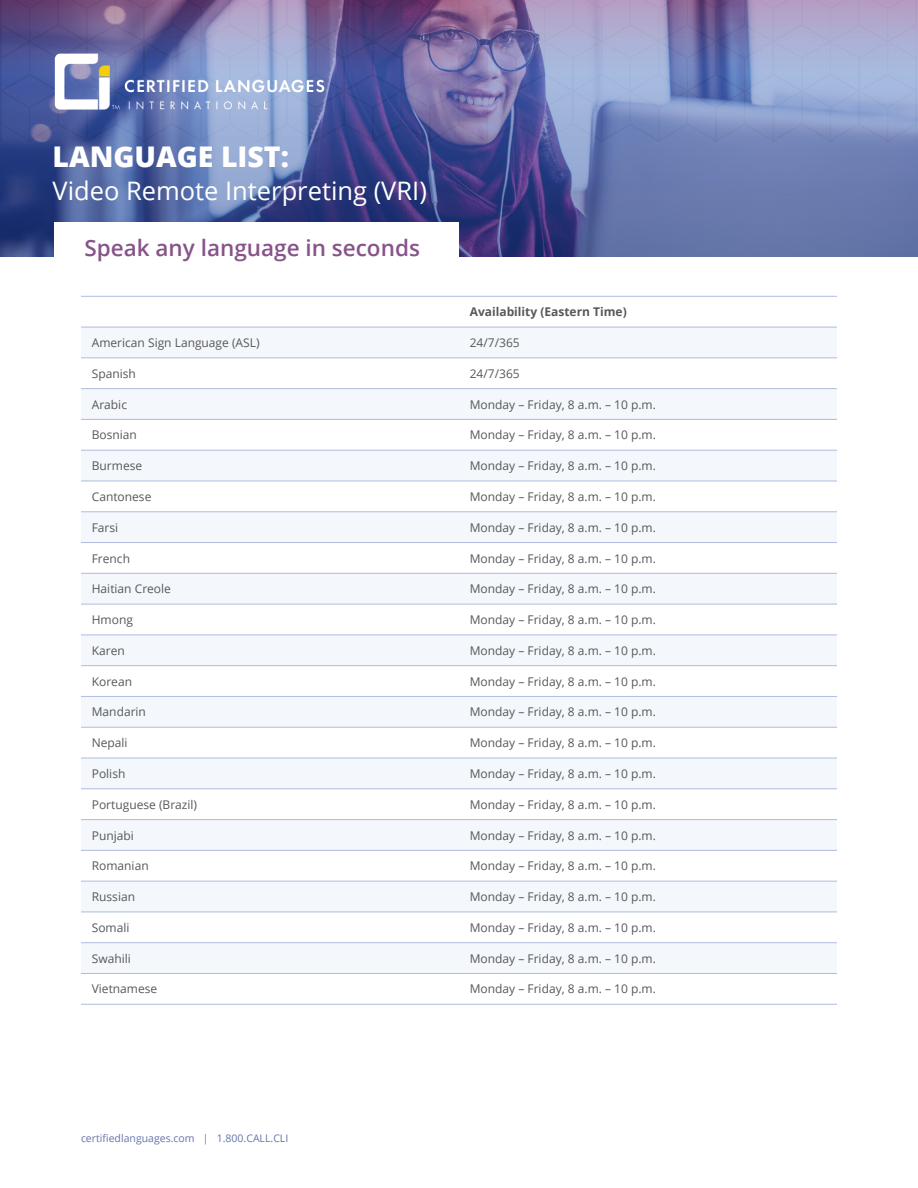
<style>
.page{position:relative;width:918px;height:1188px;background:#fff}
.page>*{position:absolute;margin:0;border:0;box-sizing:border-box;transform-origin:0 0}
.Title_01{font:800 28.5px "Open Sans";color:#fff}
.Title_01-2{font:25.5px "Open Sans";color:#fff}
.Title_Sub{font:600 22.5px "Open Sans";color:#88538a}
.Body{font:12px "Open Sans";color:#57585a}
.Body-2{font:700 12px "Open Sans";color:#57585a}
.t1{font:10.5px "Open Sans";color:#6775ac}
</style>
<div class="page">
<img style="left:0;top:0;width:918px;height:256px">
<svg style="left:81px;top:328px;width:756px;height:645px;fill:#f4f7fb"></svg>
<hr style="left:81px;top:296px;width:378px;height:1px;background:#b0bcdf">
<hr style="left:459px;top:296px;width:378px;height:1px;background:#b0bcdf">
<hr style="left:81px;top:327px;width:378px;height:1px;background:#b0bcdf">
<hr style="left:459px;top:327px;width:378px;height:1px;background:#b0bcdf">
<hr style="left:81px;top:357px;width:378px;height:1px;background:#b0bcdf">
<hr style="left:459px;top:357px;width:378px;height:1px;background:#b0bcdf">
<hr style="left:81px;top:388px;width:378px;height:1px;background:#b0bcdf">
<hr style="left:459px;top:388px;width:378px;height:1px;background:#b0bcdf">
<hr style="left:81px;top:419px;width:378px;height:1px;background:#b0bcdf">
<hr style="left:459px;top:419px;width:378px;height:1px;background:#b0bcdf">
<hr style="left:81px;top:450px;width:378px;height:1px;background:#b0bcdf">
<hr style="left:459px;top:450px;width:378px;height:1px;background:#b0bcdf">
<hr style="left:81px;top:481px;width:378px;height:1px;background:#b0bcdf">
<hr style="left:459px;top:481px;width:378px;height:1px;background:#b0bcdf">
<hr style="left:81px;top:511px;width:378px;height:1px;background:#b0bcdf">
<hr style="left:459px;top:511px;width:378px;height:1px;background:#b0bcdf">
<hr style="left:81px;top:542px;width:378px;height:1px;background:#b0bcdf">
<hr style="left:459px;top:542px;width:378px;height:1px;background:#b0bcdf">
<hr style="left:81px;top:573px;width:378px;height:1px;background:#b0bcdf">
<hr style="left:459px;top:573px;width:378px;height:1px;background:#b0bcdf">
<hr style="left:81px;top:604px;width:378px;height:1px;background:#b0bcdf">
<hr style="left:459px;top:604px;width:378px;height:1px;background:#b0bcdf">
<hr style="left:81px;top:635px;width:378px;height:1px;background:#b0bcdf">
<hr style="left:459px;top:635px;width:378px;height:1px;background:#b0bcdf">
<hr style="left:81px;top:665px;width:378px;height:1px;background:#b0bcdf">
<hr style="left:459px;top:665px;width:378px;height:1px;background:#b0bcdf">
<hr style="left:81px;top:696px;width:378px;height:1px;background:#b0bcdf">
<hr style="left:459px;top:696px;width:378px;height:1px;background:#b0bcdf">
<hr style="left:81px;top:727px;width:378px;height:1px;background:#b0bcdf">
<hr style="left:459px;top:727px;width:378px;height:1px;background:#b0bcdf">
<hr style="left:81px;top:758px;width:378px;height:1px;background:#b0bcdf">
<hr style="left:459px;top:758px;width:378px;height:1px;background:#b0bcdf">
<hr style="left:81px;top:788px;width:378px;height:1px;background:#b0bcdf">
<hr style="left:459px;top:788px;width:378px;height:1px;background:#b0bcdf">
<hr style="left:81px;top:819px;width:378px;height:1px;background:#b0bcdf">
<hr style="left:459px;top:819px;width:378px;height:1px;background:#b0bcdf">
<hr style="left:81px;top:850px;width:378px;height:1px;background:#b0bcdf">
<hr style="left:459px;top:850px;width:378px;height:1px;background:#b0bcdf">
<hr style="left:81px;top:881px;width:378px;height:1px;background:#b0bcdf">
<hr style="left:459px;top:881px;width:378px;height:1px;background:#b0bcdf">
<hr style="left:81px;top:912px;width:378px;height:1px;background:#b0bcdf">
<hr style="left:459px;top:912px;width:378px;height:1px;background:#b0bcdf">
<hr style="left:81px;top:942px;width:378px;height:1px;background:#b0bcdf">
<hr style="left:459px;top:942px;width:378px;height:1px;background:#b0bcdf">
<hr style="left:81px;top:973px;width:378px;height:1px;background:#b0bcdf">
<hr style="left:459px;top:973px;width:378px;height:1px;background:#b0bcdf">
<hr style="left:81px;top:1004px;width:378px;height:1px;background:#b0bcdf">
<hr style="left:459px;top:1004px;width:378px;height:1px;background:#b0bcdf">
<p class="Title_01" style="left:52px;top:135px;width:238px">LANGUAGE LIST:</p>
<p class="Title_01-2" style="left:52px;top:174px;width:376px">Video Remote Interpreting (VRI)</p>
<p class="Title_Sub" style="left:84px;top:232px;width:337px">Speak any language in seconds</p>
<p class="Body-2" style="left:470px;top:303px;width:158px">Availability (Eastern Time)</p>
<p class="Body" style="left:92px;top:334px;width:169px">American Sign Language (ASL)</p>
<p class="Body" style="left:470px;top:334px;width:51px">24/7/365</p>
<p class="Body" style="left:92px;top:365px;width:46px">Spanish</p>
<p class="Body" style="left:470px;top:365px;width:51px">24/7/365</p>
<p class="Body" style="left:92px;top:396px;width:37px">Arabic</p>
<p class="Body" style="left:470px;top:396px;width:188px">Monday – Friday, 8 a.m. – 10 p.m.</p>
<p class="Body" style="left:92px;top:427px;width:47px">Bosnian</p>
<p class="Body" style="left:470px;top:427px;width:188px">Monday – Friday, 8 a.m. – 10 p.m.</p>
<p class="Body" style="left:92px;top:458px;width:52px">Burmese</p>
<p class="Body" style="left:470px;top:458px;width:188px">Monday – Friday, 8 a.m. – 10 p.m.</p>
<p class="Body" style="left:92px;top:488px;width:61px">Cantonese</p>
<p class="Body" style="left:470px;top:488px;width:188px">Monday – Friday, 8 a.m. – 10 p.m.</p>
<p class="Body" style="left:92px;top:519px;width:28px">Farsi</p>
<p class="Body" style="left:470px;top:519px;width:188px">Monday – Friday, 8 a.m. – 10 p.m.</p>
<p class="Body" style="left:92px;top:550px;width:40px">French</p>
<p class="Body" style="left:470px;top:550px;width:188px">Monday – Friday, 8 a.m. – 10 p.m.</p>
<p class="Body" style="left:92px;top:581px;width:81px">Haitian Creole</p>
<p class="Body" style="left:470px;top:581px;width:188px">Monday – Friday, 8 a.m. – 10 p.m.</p>
<p class="Body" style="left:92px;top:612px;width:43px">Hmong</p>
<p class="Body" style="left:470px;top:612px;width:188px">Monday – Friday, 8 a.m. – 10 p.m.</p>
<p class="Body" style="left:92px;top:642px;width:35px">Karen</p>
<p class="Body" style="left:470px;top:642px;width:188px">Monday – Friday, 8 a.m. – 10 p.m.</p>
<p class="Body" style="left:92px;top:673px;width:42px">Korean</p>
<p class="Body" style="left:470px;top:673px;width:188px">Monday – Friday, 8 a.m. – 10 p.m.</p>
<p class="Body" style="left:92px;top:704px;width:56px">Mandarin</p>
<p class="Body" style="left:470px;top:704px;width:188px">Monday – Friday, 8 a.m. – 10 p.m.</p>
<p class="Body" style="left:92px;top:735px;width:37px">Nepali</p>
<p class="Body" style="left:470px;top:735px;width:188px">Monday – Friday, 8 a.m. – 10 p.m.</p>
<p class="Body" style="left:92px;top:765px;width:35px">Polish</p>
<p class="Body" style="left:470px;top:765px;width:188px">Monday – Friday, 8 a.m. – 10 p.m.</p>
<p class="Body" style="left:92px;top:796px;width:107px">Portuguese (Brazil)</p>
<p class="Body" style="left:470px;top:796px;width:188px">Monday – Friday, 8 a.m. – 10 p.m.</p>
<p class="Body" style="left:92px;top:827px;width:44px">Punjabi</p>
<p class="Body" style="left:470px;top:827px;width:188px">Monday – Friday, 8 a.m. – 10 p.m.</p>
<p class="Body" style="left:92px;top:858px;width:58px">Romanian</p>
<p class="Body" style="left:470px;top:858px;width:188px">Monday – Friday, 8 a.m. – 10 p.m.</p>
<p class="Body" style="left:92px;top:889px;width:45px">Russian</p>
<p class="Body" style="left:470px;top:889px;width:188px">Monday – Friday, 8 a.m. – 10 p.m.</p>
<p class="Body" style="left:92px;top:919px;width:39px">Somali</p>
<p class="Body" style="left:470px;top:919px;width:188px">Monday – Friday, 8 a.m. – 10 p.m.</p>
<p class="Body" style="left:92px;top:950px;width:41px">Swahili</p>
<p class="Body" style="left:470px;top:950px;width:188px">Monday – Friday, 8 a.m. – 10 p.m.</p>
<p class="Body" style="left:92px;top:981px;width:67px">Vietnamese</p>
<p class="Body" style="left:470px;top:981px;width:188px">Monday – Friday, 8 a.m. – 10 p.m.</p>
<p class="t1" style="left:81px;top:1131px;width:209px">certifiedlanguages.com | 1.800.CALL.CLI</p>
</div>
